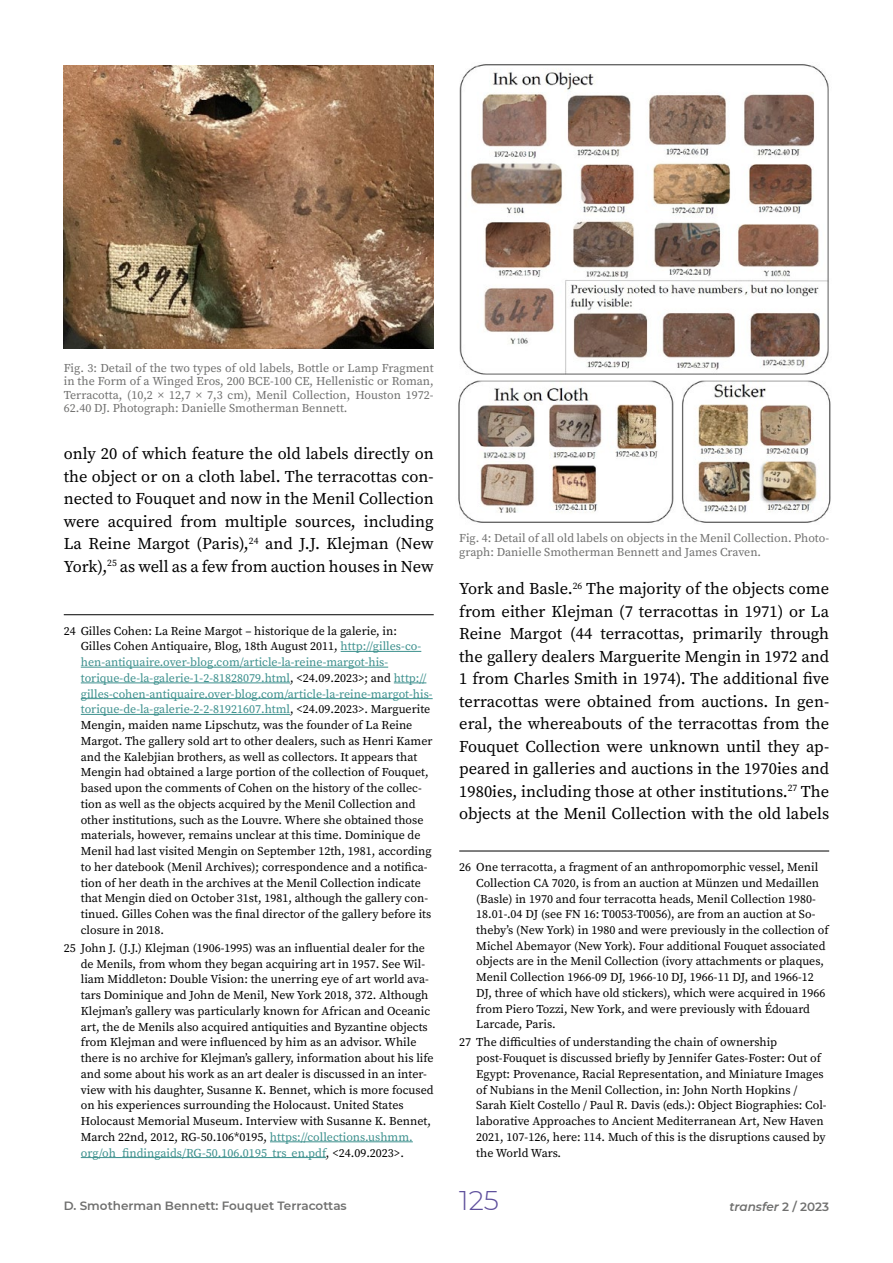
<style>
.page{position:relative;width:893px;height:1263px;background:#fff}
.page>*{position:absolute;margin:0;border:0;box-sizing:border-box;transform-origin:0 0}
.t1{font:300 27px "Montserrat";color:#5e4f9c}
.t2{font:16.5px/22.5px "Source Serif Variable";color:#000;text-align:justify}
.t3{font:12px/15.8px "Source Serif Variable";color:#000}
.t4{font:12px/13.5px "Source Serif Variable";color:#70706f;text-align:justify}
.t5{font:600 12px "Montserrat";color:#70706f}
.t6{font:italic 600 12px "Montserrat";color:#70706f}
.s1{color:#3c908d}
.s2{font-style:normal}
</style>
<div class="page">
<hr style="left:64px;top:614px;width:370px;height:1px;background:#000">
<hr style="left:341px;top:651px;width:80px;height:1px;background:#3c908d">
<hr style="left:81px;top:667px;width:307px;height:1px;background:#3c908d">
<hr style="left:81px;top:682px;width:209px;height:1px;background:#3c908d">
<hr style="left:394px;top:682px;width:32px;height:1px;background:#3c908d">
<hr style="left:81px;top:698px;width:352px;height:1px;background:#3c908d">
<hr style="left:81px;top:714px;width:209px;height:1px;background:#3c908d">
<hr style="left:270px;top:1141px;width:143px;height:1px;background:#3c908d">
<hr style="left:81px;top:1157px;width:245px;height:1px;background:#3c908d">
<hr style="left:459px;top:851px;width:370px;height:1px;background:#000">
<img style="left:64px;top:65px;width:370px;height:284px">
<img style="left:458px;top:64px;width:373px;height:459px">
<p class="t4" style="left:64px;top:361px;width:371px">Fig. 3: Detail of the two types of old labels, Bottle or Lamp Fragment in the Form of a Winged Eros, 200 BCE-100 CE, Hellenistic or Roman, Terracotta, (10,2 × 12,7 × 7,3 cm), Menil Collection, Houston 1972- 62.40 DJ. Photograph: Danielle Smotherman Bennett.</p>
<p class="t2" style="left:64px;top:442px;width:371px">only 20 of which feature the old labels directly on the object or on a cloth label. The terracottas con&shy;nected to Fouquet and now in the Menil Collection were acquired from multiple sources, including La Reine Margot (Paris),<sup>24</sup> and J.J. Klejman (New York),<sup>25</sup> as well as a few from auction houses in New</p>
<p class="t3" style="left:81px;top:623px;width:353px;text-indent:-17px">24 Gilles Cohen: La Reine Margot – historique de la galerie, in:<br>Gilles Cohen Antiquaire, Blog, 18th August 2011, <span class="s1">http://gilles-co&shy;hen-antiquaire.over-blog.com/article-la-reine-margot-his&shy;torique-de-la-galerie-1-2-81828079.html</span>, &lt;24.09.2023&gt;; and <span class="s1">http:// gilles-cohen-antiquaire.over-blog.com/article-la-reine-margot-his&shy;torique-de-la-galerie-2-2-81921607.html</span>, &lt;24.09.2023&gt;. Marguerite Mengin, maiden name Lipschutz, was the founder of La Reine Margot. The gallery sold art to other dealers, such as Henri Kamer and the Kalebjian brothers, as well as collectors. It appears that Mengin had obtained a large portion of the collection of Fouquet, based upon the comments of Cohen on the history of the collec&shy;tion as well as the objects acquired by the Menil Collection and other institutions, such as the Louvre. Where she obtained those materials, however, remains unclear at this time. Dominique de Menil had last visited Mengin on September 12th, 1981, according to her datebook (Menil Archives); correspondence and a notifica&shy;tion of her death in the archives at the Menil Collection indicate that Mengin died on October 31st, 1981, although the gallery con&shy;tinued. Gilles Cohen was the final director of the gallery before its closure in 2018.</p>
<p class="t3" style="left:81px;top:940px;width:354px;text-indent:-17px">25 John J. (J.J.) Klejman (1906-1995) was an influential dealer for the de Menils, from whom they began acquiring art in 1957. See Wil&shy;liam Middleton: Double Vision: the unerring eye of art world ava&shy;tars Dominique and John de Menil, New York 2018, 372. Although Klejman’s gallery was particularly known for African and Oceanic art, the de Menils also acquired antiquities and Byzantine objects from Klejman and were influenced by him as an advisor. While there is no archive for Klejman’s gallery, information about his life and some about his work as an art dealer is discussed in an inter&shy;view with his daughter, Susanne K. Bennet, which is more focused on his experiences surrounding the Holocaust. United States Holocaust Memorial Museum. Interview with Susanne K. Bennet, March 22nd, 2012, RG-50.106*0195, <span class="s1">https://collections.ushmm. org/oh_findingaids/RG-50.106.0195_trs_en.pdf</span>, &lt;24.09.2023&gt;.</p>
<p class="t5" style="left:64px;top:1197px;width:285px">D. Smotherman Bennett: Fouquet Terracottas</p>
<p class="t4" style="left:459px;top:531px;width:371px">Fig. 4: Detail of all old labels on objects in the Menil Collection. Photo&shy;graph: Danielle Smotherman Bennett and James Craven.</p>
<p class="t2" style="left:459px;top:577px;width:371px">York and Basle.<sup>26</sup> The majority of the objects come from either Klejman (7 terracottas in 1971) or La Reine Margot (44 terracottas, primarily through the gallery dealers Marguerite Mengin in 1972 and 1 from Charles Smith in 1974). The additional five terracottas were obtained from auctions. In gen&shy;eral, the whereabouts of the terracottas from the Fouquet Collection were unknown until they ap&shy;peared in galleries and auctions in the 1970ies and 1980ies, including those at other institutions.<sup>27</sup> The objects at the Menil Collection with the old labels</p>
<p class="t3" style="left:476px;top:859px;width:354px;text-indent:-17px">26 One terracotta, a fragment of an anthropomorphic vessel, Menil Collection CA 7020, is from an auction at Münzen und Medaillen (Basle) in 1970 and four terracotta heads, Menil Collection 1980- 18.01-.04 DJ (see FN 16: T0053-T0056), are from an auction at So&shy;theby’s (New York) in 1980 and were previously in the collection of Michel Abemayor (New York). Four additional Fouquet associated objects are in the Menil Collection (ivory attachments or plaques, Menil Collection 1966-09 DJ, 1966-10 DJ, 1966-11 DJ, and 1966-12<br>DJ, three of which have old stickers), which were acquired in 1966 from Piero Tozzi, New York, and were previously with Édouard Larcade, Paris.</p>
<p class="t3" style="left:476px;top:1034px;width:352px;text-indent:-17px">27 The difficulties of understanding the chain of ownership post-Fouquet is discussed briefly by Jennifer Gates-Foster: Out of Egypt: Provenance, Racial Representation, and Miniature Images of Nubians in the Menil Collection, in: John North Hopkins / Sarah Kielt Costello / Paul R. Davis (eds.): Object Biographies: Col&shy;laborative Approaches to Ancient Mediterranean Art, New Haven 2021, 107-126, here: 114. Much of this is the disruptions caused by the World Wars.</p>
<h1 class="t1" style="left:459px;top:1182px;width:41px">125</h1>
<p class="t6" style="left:729px;top:1198px;width:101px">transfer <span class="s2">2 / 2023</span></p>
</div>
